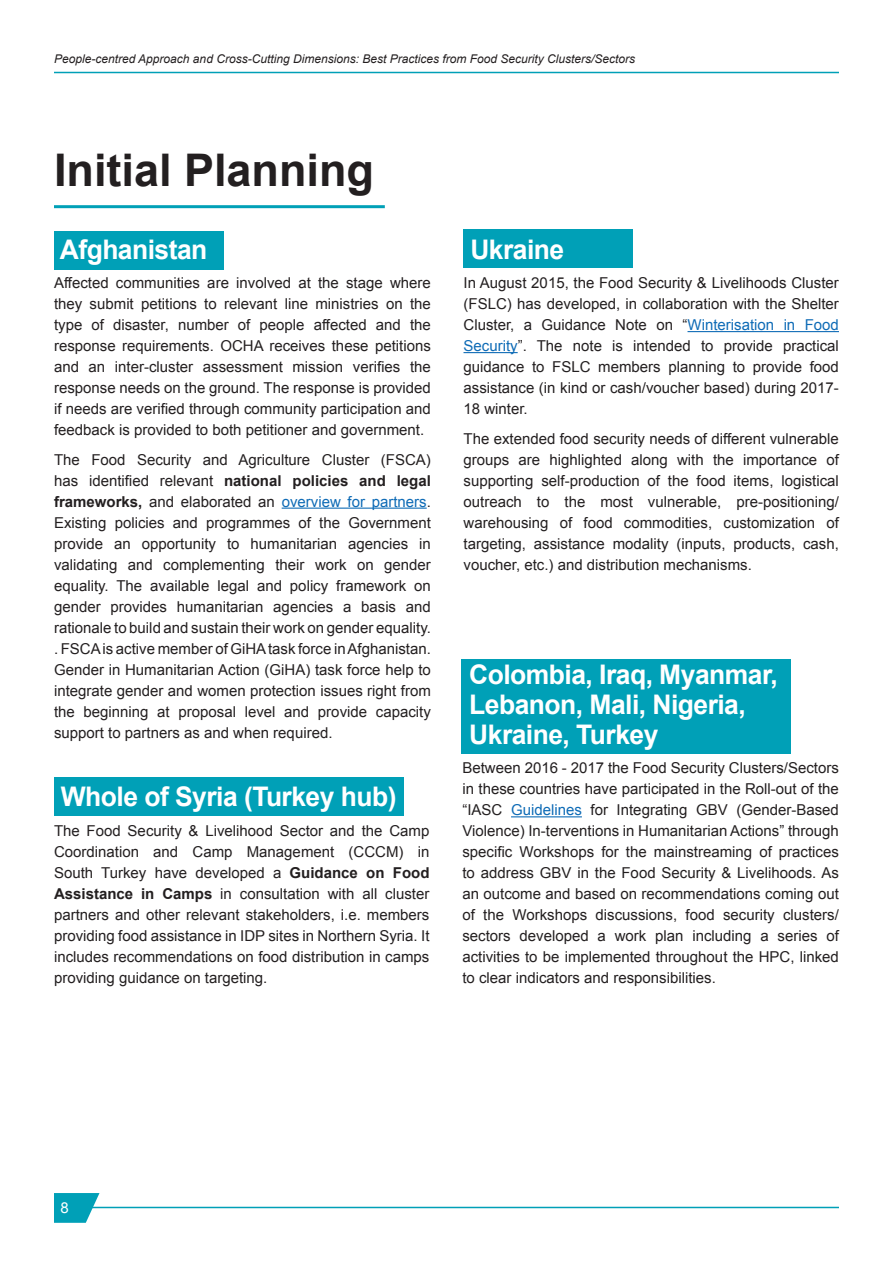
<style>
.page{position:relative;width:893px;height:1263px;background:#fff}
.page>*{position:absolute;margin:0;border:0;box-sizing:border-box;transform-origin:0 0}
.t1{font:700 45px "Arial";color:#231f20}
.t2{font:700 27px/30px "Arial";letter-spacing:-.02em;color:#fff}
.t3{font:15px/21px "Arial";color:#231f20;text-align:justify}
.t4{font:15px "Arial";color:#fff}
.t5{font:italic 12px "Arial";color:#231f20}
.s1{font-weight:700}
.s2{color:#0e6bb6}
</style>
<div class="page">
<svg style="left:54px;top:1193px;width:45px;height:30px"></svg>
<hr style="left:54px;top:72px;width:785px;height:1px;background:#00a0b7">
<hr style="left:78px;top:1207px;width:761px;height:1px;background:#00a0b7">
<div style="left:461px;top:659px;width:330px;height:95px;background:#00a0b7"></div>
<div style="left:54px;top:777px;width:350px;height:39px;background:#00a0b7"></div>
<div style="left:463px;top:230px;width:170px;height:38px;background:#00a0b7"></div>
<div style="left:54px;top:231px;width:169px;height:38px;background:#00a0b7"></div>
<hr style="left:54px;top:205px;width:331px;height:3px;background:#00a0b7">
<hr style="left:511px;top:816px;width:71px;height:1px;background:#0e6bb6">
<hr style="left:282px;top:508px;width:145px;height:1px;background:#0e6bb6">
<hr style="left:687px;top:331px;width:152px;height:1px;background:#0e6bb6">
<hr style="left:463px;top:352px;width:55px;height:1px;background:#0e6bb6">
<p class="t5" style="left:54px;top:51px;width:583px">People-centred Approach and Cross-Cutting Dimensions: Best Practices from Food Security Clusters/Sectors</p>
<h1 class="t1" style="left:54px;top:140px;width:322px">Initial Planning</h1>
<h2 class="t2" style="left:60px;top:235px;width:149px">Afghanistan</h2>
<p class="t3" style="left:54px;top:272px;width:378px">Affected communities are involved at the stage where they submit petitions to relevant line ministries on the type of disaster, number of people affected and the response requirements. OCHA receives these petitions and an inter-cluster assessment mission verifies the response needs on the ground. The response is provided if needs are verified through community participation and feedback is provided to both petitioner and government.</p>
<p class="t3" style="left:54px;top:449px;width:378px">The Food Security and Agriculture Cluster (FSCA) has identified relevant <span class="s1">national policies and legal frameworks,</span> and elaborated an <span class="s2">overview for partners</span>.<br>Existing policies and programmes of the Government provide an opportunity to humanitarian agencies in validating and complementing their work on gender equality. The available legal and policy framework on gender provides humanitarian agencies a basis and rationale to build and sustain their work on gender equality. . FSCA is active member of GiHA task force in Afghanistan.<br>Gender in Humanitarian Action (GiHA) task force help to integrate gender and women protection issues right from the beginning at proposal level and provide capacity support to partners as and when required.</p>
<h2 class="t2" style="left:61px;top:783px;width:337px">Whole of Syria (Turkey hub)</h2>
<p class="t3" style="left:54px;top:820px;width:377px">The Food Security &amp; Livelihood Sector and the Camp Coordination and Camp Management (CCCM) in South Turkey have developed a <span class="s1">Guidance on Food Assistance in Camps</span> in consultation with all cluster partners and other relevant stakeholders, i.e. members providing food assistance in IDP sites in Northern Syria. It includes recommendations on food distribution in camps providing guidance on targeting.</p>
<h2 class="t2" style="left:470px;top:235px;width:95px">Ukraine</h2>
<p class="t3" style="left:463px;top:272px;width:377px">In August 2015, the Food Security &amp; Livelihoods Cluster (FSLC) has developed, in collaboration with the Shelter Cluster, a Guidance Note on “<span class="s2">Winterisation in Food Security</span>”. The note is intended to provide practical guidance to FSLC members planning to provide food assistance (in kind or cash/voucher based) during 2017- 18 winter.</p>
<p class="t3" style="left:463px;top:428px;width:377px">The extended food security needs of different vulnerable groups are highlighted along with the importance of supporting self-production of the food items, logistical outreach to the most vulnerable, pre-positioning/ warehousing of food commodities, customization of targeting, assistance modality (inputs, products, cash, voucher, etc.) and distribution mechanisms.</p>
<h2 class="t2" style="left:469px;top:660px;width:310px">Colombia, Iraq, Myanmar,<br>Lebanon, Mali, Nigeria,<br>Ukraine, Turkey</h2>
<p class="t3" style="left:462px;top:758px;width:378px">Between 2016 - 2017 the Food Security Clusters/Sectors in these countries have participated in the Roll-out of the “IASC <span class="s2">Guidelines</span> for Integrating GBV (Gender-Based Violence) In-terventions in Humanitarian Actions” through specific Workshops for the mainstreaming of practices to address GBV in the Food Security &amp; Livelihoods. As an outcome and based on recommendations coming out of the Workshops discussions, food security clusters/ sectors developed a work plan including a series of activities to be implemented throughout the HPC, linked to clear indicators and responsibilities.</p>
<p class="t4" style="left:60px;top:1198px;width:10px">8</p>
</div>
